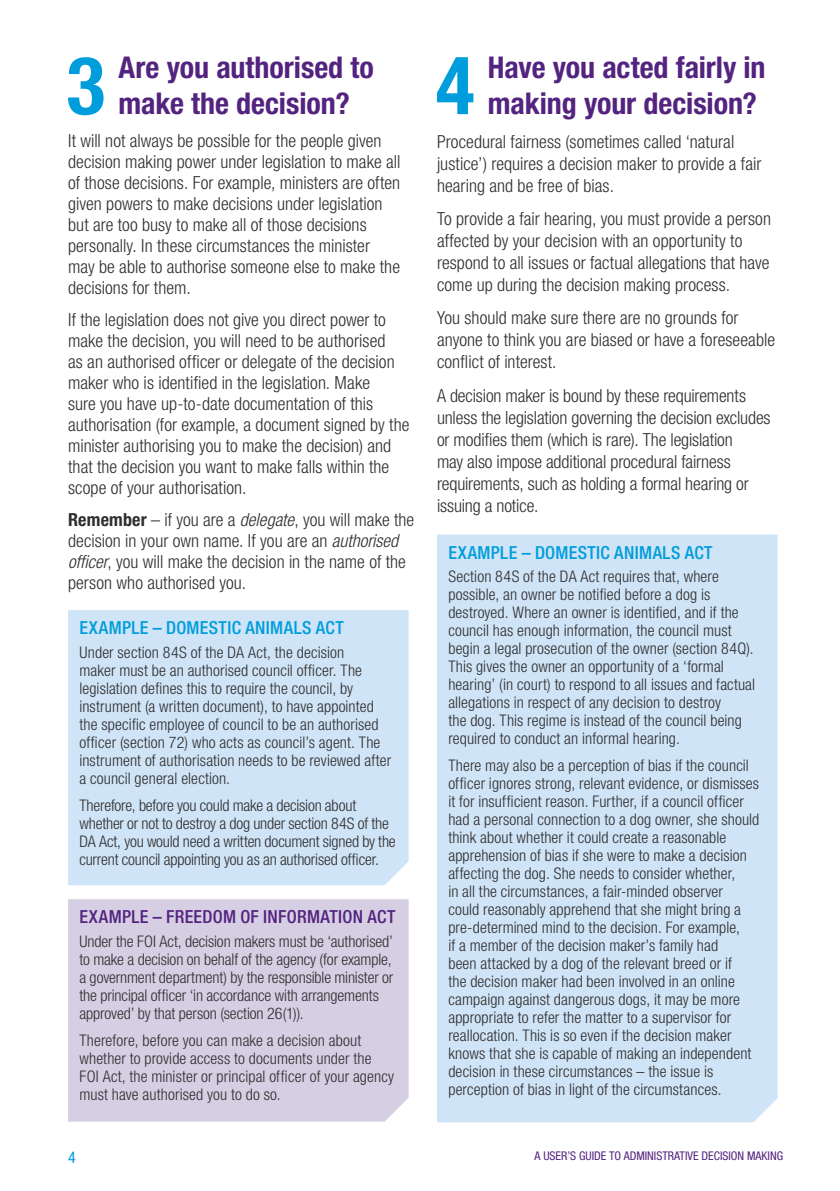
<style>
.page{position:relative;width:840px;height:1191px;background:#fff}
.page>*{position:absolute;margin:0;border:0;box-sizing:border-box;transform-origin:0 0}
.t1{font:700 condensed 80.4px "Helvetica Neue LT Std";color:#009ddc}
.t2{font:700 condensed 30px/36px "Helvetica Neue LT Std";color:#53237f}
.t3{font:300 condensed 18px/21px "Helvetica Neue LT Std";letter-spacing:.005em;color:#302d2e}
.t4{font:500 condensed 18px "Helvetica Neue LT Std";letter-spacing:.02em;color:#009ddc}
.t5{font:500 condensed 18px "Helvetica Neue LT Std";letter-spacing:.015em;color:#53237f}
.t6{font:300 condensed 16px/18px "Helvetica Neue LT Std";letter-spacing:.005em;color:#302d2e}
.t7{font:condensed 16px "Helvetica Neue LT Std";color:#009ddc}
.t8{font:condensed 12px "Helvetica Neue LT Std";color:#53237f}
.s1{font-family:"Helvetica Neue";font-weight:700}
.s2{font-style:italic}
</style>
<div class="page">
<div style="left:68px;top:610px;width:340px;height:275px;background:#cfe4f6"></div>
<div style="left:68px;top:899px;width:340px;height:222px;background:#d6cfe4"></div>
<div style="left:437px;top:534px;width:340px;height:588px;background:#cfe4f6"></div>
<h1 class="t1" style="left:66px;top:37px;width:40px">3</h1>
<h2 class="t2" style="left:118px;top:49px;width:256px">Are you authorised to make the decision?</h2>
<p class="t3" style="left:68px;top:129px;width:333px">It will not always be possible for the people given decision making power under legislation to make all of those decisions. For example, ministers are often given powers to make decisions under legislation but are too busy to make all of those decisions personally. In these circumstances the minister may be able to authorise someone else to make the decisions for them.</p>
<p class="t3" style="left:68px;top:309px;width:343px">If the legislation does not give you direct power to make the decision, you will need to be authorised<br>as an authorised officer or delegate of the decision maker who is identified in the legislation. Make<br>sure you have up-to-date documentation of this authorisation (for example, a document signed by the minister authorising you to make the decision) and that the decision you want to make falls within the scope of your authorisation.</p>
<p class="t3" style="left:68px;top:509px;width:347px"><span class="s1">Remember</span> – if you are a <span class="s2">delegate</span>, you will make the decision in your own name. If you are an <span class="s2">authorised officer</span>, you will make the decision in the name of the person who authorised you.</p>
<p class="t4" style="left:79px;top:617px;width:265px">EXAMPLE – DOMESTIC ANIMALS ACT</p>
<p class="t6" style="left:79px;top:643px;width:313px">Under section 84S of the DA Act, the decision<br>maker must be an authorised council officer. The legislation defines this to require the council, by instrument (a written document), to have appointed the specific employee of council to be an authorised officer (section 72) who acts as council’s agent. The instrument of authorisation needs to be reviewed after a council general election.</p>
<p class="t6" style="left:79px;top:796px;width:317px">Therefore, before you could make a decision about whether or not to destroy a dog under section 84S of the DA Act, you would need a written document signed by the current council appointing you as an authorised officer.</p>
<p class="t5" style="left:79px;top:906px;width:317px">EXAMPLE – FREEDOM OF INFORMATION ACT</p>
<p class="t6" style="left:79px;top:932px;width:315px">Under the FOI Act, decision makers must be ‘authorised’ to make a decision on behalf of the agency (for example, a government department) by the responsible minister or the principal officer ‘in accordance with arrangements approved’ by that person (section 26(1)).</p>
<p class="t6" style="left:79px;top:1030px;width:316px">Therefore, before you can make a decision about whether to provide access to documents under the FOI Act, the minister or principal officer of your agency must have authorised you to do so.</p>
<h1 class="t1" style="left:435px;top:37px;width:40px">4</h1>
<h2 class="t2" style="left:487px;top:49px;width:279px">Have you acted fairly in making your decision?</h2>
<p class="t3" style="left:437px;top:130px;width:326px;line-height:22px">Procedural fairness (sometimes called ‘natural justice’) requires a decision maker to provide a fair hearing and be free of bias.</p>
<p class="t3" style="left:437px;top:207px;width:335px;line-height:22px">To provide a fair hearing, you must provide a person affected by your decision with an opportunity to respond to all issues or factual allegations that have come up during the decision making process.</p>
<p class="t3" style="left:437px;top:307px;width:339px;line-height:22px">You should make sure there are no grounds for anyone to think you are biased or have a foreseeable conflict of interest.</p>
<p class="t3" style="left:437px;top:384px;width:335px;line-height:22px">A decision maker is bound by these requirements unless the legislation governing the decision excludes or modifies them (which is rare). The legislation<br>may also impose additional procedural fairness requirements, such as holding a formal hearing or issuing a notice.</p>
<p class="t4" style="left:448px;top:541px;width:265px">EXAMPLE – DOMESTIC ANIMALS ACT</p>
<p class="t6" style="left:448px;top:567px;width:308px">Section 84S of the DA Act requires that, where possible, an owner be notified before a dog is destroyed. Where an owner is identified, and if the council has enough information, the council must begin a legal prosecution of the owner (section 84Q).<br>This gives the owner an opportunity of a ‘formal hearing’ (in court) to respond to all issues and factual allegations in respect of any decision to destroy<br>the dog. This regime is instead of the council being required to conduct an informal hearing.</p>
<p class="t6" style="left:448px;top:756px;width:312px">There may also be a perception of bias if the council officer ignores strong, relevant evidence, or dismisses it for insufficient reason. Further, if a council officer had a personal connection to a dog owner, she should think about whether it could create a reasonable apprehension of bias if she were to make a decision affecting the dog. She needs to consider whether,<br>in all the circumstances, a fair-minded observer<br>could reasonably apprehend that she might bring a pre-determined mind to the decision. For example,<br>if a member of the decision maker’s family had<br>been attacked by a dog of the relevant breed or if<br>the decision maker had been involved in an online campaign against dangerous dogs, it may be more appropriate to refer the matter to a supervisor for reallocation. This is so even if the decision maker knows that she is capable of making an independent decision in these circumstances – the issue is perception of bias in light of the circumstances.</p>
<p class="t7" style="left:68px;top:1147px;width:9px">4</p>
<p class="t8" style="left:534px;top:1148px;width:249px">A USER’S GUIDE TO ADMINISTRATIVE DECISION MAKING</p>
</div>
